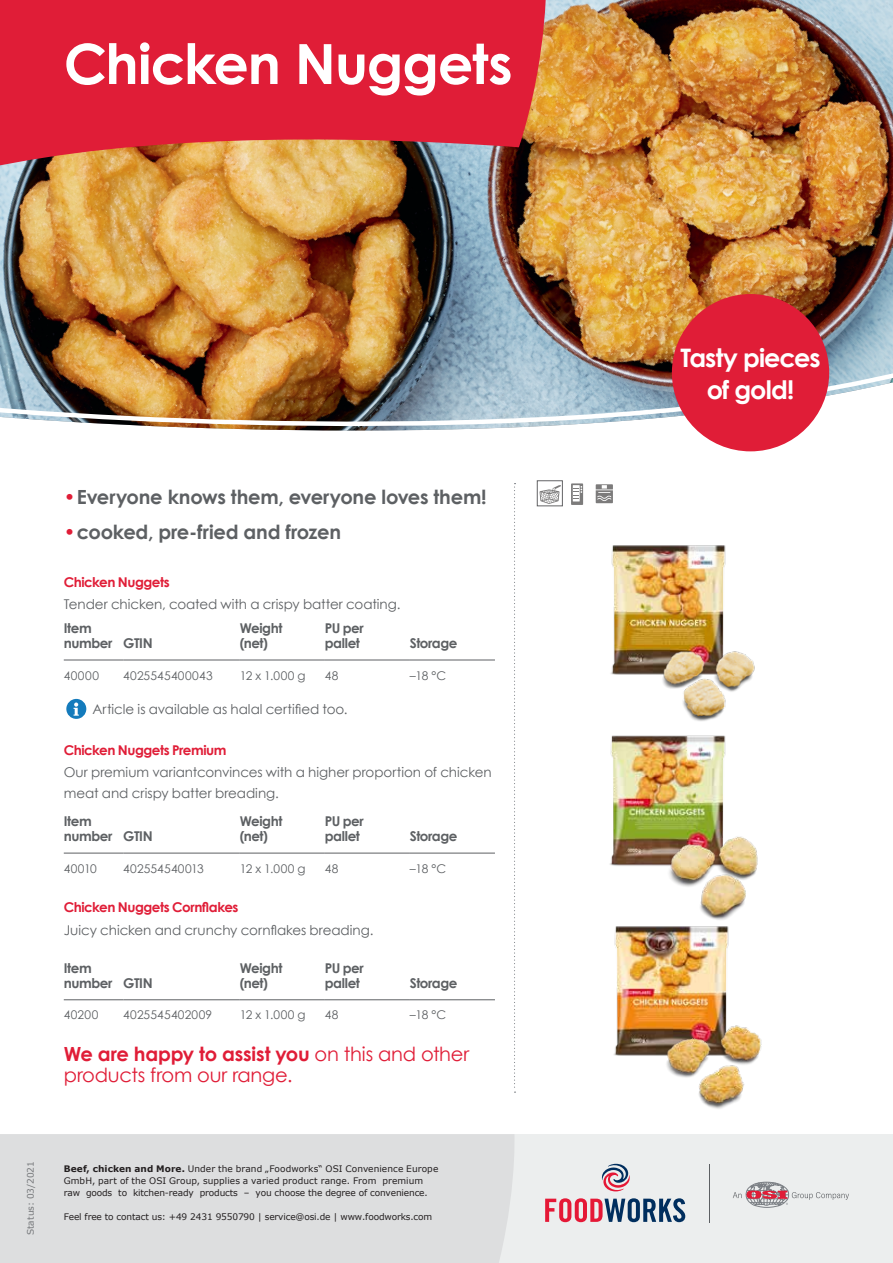
<style>
.page{position:relative;width:893px;height:1263px;background:#fff}
.page>*{position:absolute;margin:0;border:0;box-sizing:border-box;transform-origin:0 0}
.t1{font:700 55.5px "Century Gothic";letter-spacing:-.02em;color:#fff}
.t2{font:700 25.5px/31.5px "Century Gothic";letter-spacing:-.035em;color:#fff;text-align:center}
.t3{font:700 19.5px "Century Gothic";letter-spacing:-.015em;color:#5d6063}
.t4{font:19.5px/21px "Century Gothic";letter-spacing:-.01em;color:#e01d37}
.t5{font:13.5px/21px "Century Gothic";letter-spacing:-.005em;color:#5d6063}
.t6{font:700 13.5px/15px "Century Gothic";letter-spacing:-.035em;color:#5d6063}
.t7{font:700 13.5px "Century Gothic";letter-spacing:-.035em;color:#e01d37}
.t8{font:12px "Century Gothic";letter-spacing:.02em;color:#5d6063}
.t9{font:9px/12px "Verdana";letter-spacing:-.015em;color:#231f20}
.t10{font:9px "Verdana";color:#76787b}
.s1{color:#e01d37}
.s2{font-weight:700}
</style>
<div class="page">
<hr style="left:64px;top:853px;width:59px;height:1px;background:#5d6063">
<hr style="left:123px;top:853px;width:117px;height:1px;background:#5d6063">
<hr style="left:240px;top:853px;width:85px;height:1px;background:#5d6063">
<hr style="left:325px;top:853px;width:85px;height:1px;background:#5d6063">
<hr style="left:410px;top:853px;width:85px;height:1px;background:#5d6063">
<hr style="left:64px;top:999px;width:59px;height:1px;background:#5d6063">
<hr style="left:123px;top:999px;width:117px;height:1px;background:#5d6063">
<hr style="left:240px;top:999px;width:85px;height:1px;background:#5d6063">
<hr style="left:325px;top:999px;width:85px;height:1px;background:#5d6063">
<hr style="left:410px;top:999px;width:85px;height:1px;background:#5d6063">
<hr style="left:64px;top:660px;width:59px;height:1px;background:#5d6063">
<hr style="left:123px;top:660px;width:117px;height:1px;background:#5d6063">
<hr style="left:240px;top:660px;width:85px;height:1px;background:#5d6063">
<hr style="left:325px;top:660px;width:85px;height:1px;background:#5d6063">
<hr style="left:410px;top:660px;width:85px;height:1px;background:#5d6063">
<img style="left:0;top:0;width:893px;height:367px">
<img style="left:0;top:367px;width:893px;height:85px">
<div style="left:0;top:1134px;width:893px;height:129px;background:#eceeee"></div>
<div style="left:0;top:1134px;width:514px;height:129px;background:#dddedf"></div>
<svg style="left:733px;top:1182px;width:116px;height:25px"></svg>
<svg style="left:545px;top:1163px;width:140px;height:59px"></svg>
<hr style="left:709px;top:1164px;width:1px;height:59px;background:#5d6063">
<div style="left:672px;top:294px;width:157px;height:157px;background:#e01d37;border-radius:50%"></div>
<svg style="left:514px;top:483px;width:1px;height:610px"></svg>
<svg style="left:0;top:0;width:549px;height:168px;background:#da2f3c"></svg>
<div style="left:66px;top:699px;width:20px;height:20px;background:#147bbc;border-radius:50%"></div>
<svg style="left:74px;top:702px;width:5px;height:14px"></svg>
<svg style="left:539px;top:485px;width:22px;height:19px"></svg>
<div style="left:537px;top:480px;width:26px;height:26px;border:1px solid #636365"></div>
<svg style="left:571px;top:483px;width:12px;height:22px"></svg>
<svg style="left:596px;top:484px;width:17px;height:19px"></svg>
<img style="left:610px;top:545px;width:116px;height:130px">
<img style="left:647px;top:635px;width:108px;height:86px">
<img style="left:610px;top:735px;width:116px;height:131px">
<img style="left:648px;top:826px;width:110px;height:94px">
<img style="left:613px;top:926px;width:116px;height:130px">
<img style="left:641px;top:1019px;width:121px;height:90px">
<h1 class="t1" style="left:64px;top:22px;width:450px">Chicken Nuggets</h1>
<h3 class="t3" style="left:64px;top:482px;width:424px"><span class="s1">•</span> Everyone knows them, everyone loves them!</h3>
<h3 class="t3" style="left:64px;top:517px;width:279px"><span class="s1">•</span> cooked, pre-fried and frozen</h3>
<h3 class="t7" style="left:64px;top:571px;width:107px">Chicken Nuggets</h3>
<h3 class="t5" style="left:64px;top:593px;width:338px">Tender chicken, coated with a crispy batter coating.</h3>
<h3 class="t6" style="left:64px;top:620px;width:90px">Item<br>number GTIN</h3>
<h3 class="t6" style="left:240px;top:620px;width:44px">Weight (net)</h3>
<h3 class="t6" style="left:325px;top:620px;width:41px">PU per pallet</h3>
<h3 class="t6" style="left:410px;top:635px;width:49px">Storage</h3>
<h3 class="t8" style="left:64px;top:667px;width:37px">40000</h3>
<h3 class="t8" style="left:123px;top:667px;width:91px">4025545400043</h3>
<h3 class="t8" style="left:240px;top:667px;width:67px">12 x 1.000 g</h3>
<h3 class="t8" style="left:325px;top:667px;width:15px">48</h3>
<h3 class="t8" style="left:410px;top:667px;width:38px">–18 °C</h3>
<h3 class="t5" style="left:92px;top:698px;width:257px">Article is available as halal certified too.</h3>
<h3 class="t7" style="left:64px;top:739px;width:164px">Chicken Nuggets Premium</h3>
<h3 class="t5" style="left:64px;top:761px;width:429px">Our premium variantconvinces with a higher proportion of chicken meat and crispy batter breading.</h3>
<h3 class="t6" style="left:64px;top:813px;width:90px">Item<br>number GTIN</h3>
<h3 class="t6" style="left:240px;top:813px;width:44px">Weight (net)</h3>
<h3 class="t6" style="left:325px;top:813px;width:41px">PU per pallet</h3>
<h3 class="t6" style="left:410px;top:828px;width:49px">Storage</h3>
<h3 class="t8" style="left:64px;top:860px;width:35px">40010</h3>
<h3 class="t8" style="left:123px;top:860px;width:82px">402554540013</h3>
<h3 class="t8" style="left:240px;top:860px;width:67px">12 x 1.000 g</h3>
<h3 class="t8" style="left:325px;top:860px;width:15px">48</h3>
<h3 class="t8" style="left:410px;top:860px;width:38px">–18 °C</h3>
<h3 class="t7" style="left:64px;top:897px;width:176px">Chicken Nuggets Cornflakes</h3>
<h3 class="t5" style="left:64px;top:919px;width:311px">Juicy chicken and crunchy cornflakes breading.</h3>
<h3 class="t6" style="left:64px;top:960px;width:90px">Item<br>number GTIN</h3>
<h3 class="t6" style="left:240px;top:960px;width:44px">Weight (net)</h3>
<h3 class="t6" style="left:325px;top:960px;width:41px">PU per pallet</h3>
<h3 class="t6" style="left:410px;top:975px;width:49px">Storage</h3>
<h3 class="t8" style="left:64px;top:1006px;width:36px">40200</h3>
<h3 class="t8" style="left:123px;top:1006px;width:90px">4025545402009</h3>
<h3 class="t8" style="left:240px;top:1006px;width:67px">12 x 1.000 g</h3>
<h3 class="t8" style="left:325px;top:1006px;width:15px">48</h3>
<h3 class="t8" style="left:410px;top:1006px;width:38px">–18 °C</h3>
<h3 class="t4" style="left:64px;top:1043px;width:407px"><span class="s2">We are happy to assist you</span> on this and other products from our range.</h3>
<p class="t10" style="left:24px;top:1235px;width:75px;rotate:-90deg">Status: 03/2021</p>
<p class="t9" style="left:64px;top:1163px;width:376px"><span class="s2">Beef, chicken and More.</span> Under the brand „Foodworks“ OSI Convenience Europe<br>GmbH, part of the OSI Group, supplies a varied product range. From premium raw goods to kitchen-ready products – you choose the degree of convenience.</p>
<p class="t9" style="left:64px;top:1211px;width:370px">Feel free to contact us: +49 2431 9550790 | service@osi.de | www.foodworks.com</p>
<h2 class="t2" style="left:680px;top:341px;width:142px">Tasty pieces of gold!</h2>
</div>
